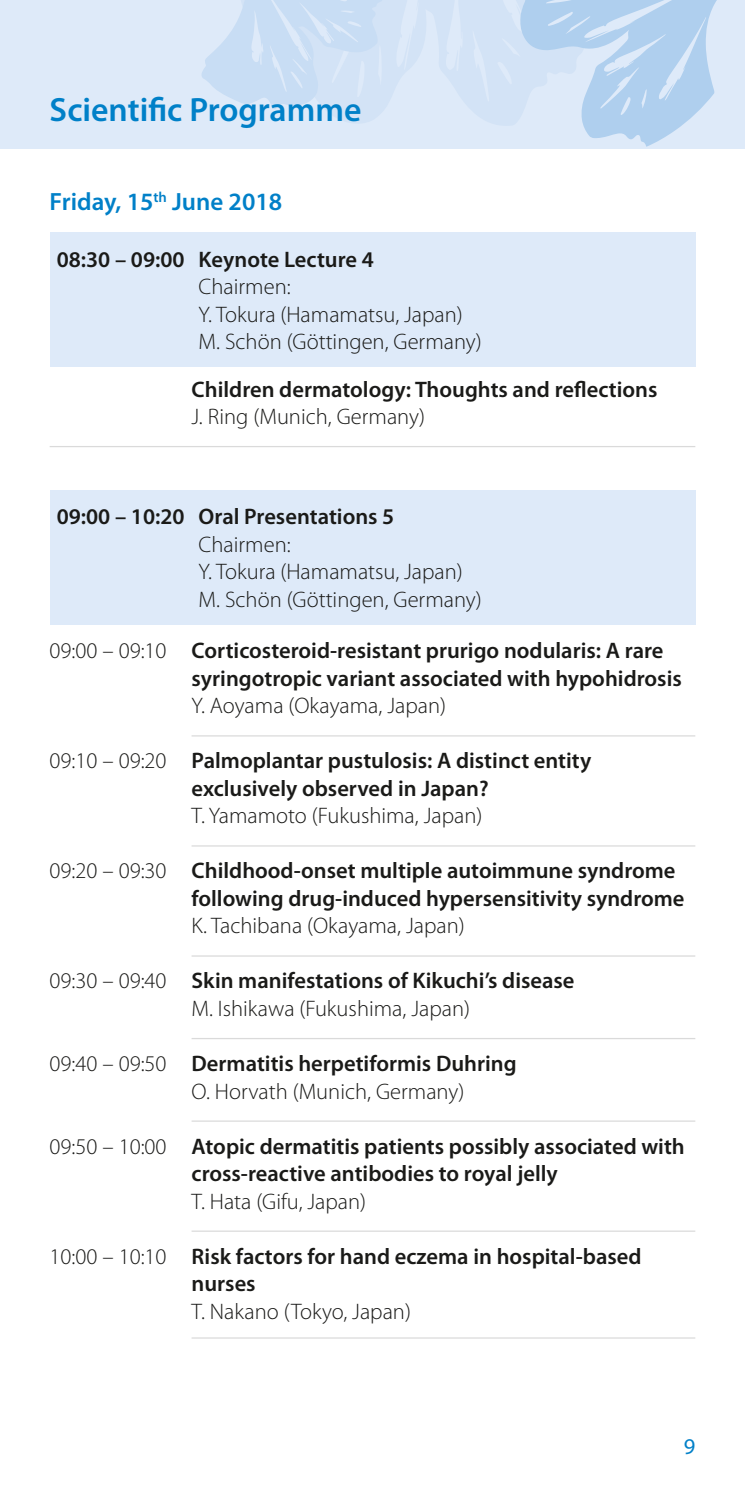
<style>
.page{position:relative;width:745px;height:1489px;background:#fff}
.page>*{position:absolute;margin:0;border:0;box-sizing:border-box;transform-origin:0 0}
.t1{font:600 33.75px "Myriad Pro";color:#0080c8}
.t2{font:600 25px "Myriad Pro";color:#0080c8}
.t3{font:600 22.5px/27.5px "Myriad Pro";color:#1a1a18}
.t4{font:300 22.5px/27.5px "Myriad Pro";color:#1a1a18}
.t5{font:22.5px "Myriad Pro";color:#0080c8}
.s1{font-weight:300}
.s2{font-weight:600}
</style>
<div class="page">
<div style="left:0;top:0;width:744px;height:149px;background:#deeaf9"></div>
<svg style="left:325px;top:0;width:120px;height:123px"></svg>
<svg style="left:395px;top:0;width:33px;height:70px"></svg>
<svg style="left:445px;top:0;width:272px;height:147px"></svg>
<svg style="left:202px;top:0;width:185px;height:109px"></svg>
<hr style="left:50px;top:446px;width:644px;height:1px;background:#dadada">
<hr style="left:191px;top:735px;width:503px;height:1px;background:#dadada">
<hr style="left:191px;top:845px;width:503px;height:1px;background:#dadada">
<hr style="left:191px;top:955px;width:503px;height:1px;background:#dadada">
<hr style="left:191px;top:1037px;width:503px;height:2px;background:#dadada">
<hr style="left:191px;top:1120px;width:503px;height:1px;background:#dadada">
<hr style="left:191px;top:1230px;width:503px;height:1px;background:#dadada">
<hr style="left:191px;top:1337px;width:503px;height:1px;background:#dadada">
<div style="left:50px;top:232px;width:644px;height:135px;background:#deeaf9"></div>
<div style="left:50px;top:489px;width:644px;height:135px;background:#deeaf9"></div>
<h1 class="t1" style="left:50px;top:90px;width:313px">Scientific Programme</h1>
<p class="t2" style="left:50px;top:188px;width:234px">Friday, 15<sup>th</sup> June 2018</p>
<p class="t3" style="left:57px;top:246px;width:318px">08:30 – 09:00 Keynote Lecture 4</p>
<p class="t4" style="left:198px;top:273px;width:284px">Chairmen:<br>Y. Tokura (Hamamatsu, Japan)<br>M. Schön (Göttingen, Germany)</p>
<p class="t3" style="left:191px;top:375px;width:467px">Children dermatology: Thoughts and reflections</p>
<p class="t4" style="left:191px;top:403px;width:235px">J. Ring (Munich, Germany)</p>
<p class="t3" style="left:57px;top:503px;width:339px">09:00 – 10:20 Oral Presentations 5</p>
<p class="t4" style="left:198px;top:531px;width:284px">Chairmen:<br>Y. Tokura (Hamamatsu, Japan)<br>M. Schön (Göttingen, Germany)</p>
<p class="t3" style="left:191px;top:637px;width:491px;text-indent:-142px"><span class="s1">09:00 – 09:10</span> Corticosteroid-resistant prurigo nodularis: A rare syringotropic variant associated with hypohidrosis</p>
<p class="t4" style="left:191px;top:692px;width:256px">Y. Aoyama (Okayama, Japan)</p>
<p class="t3" style="left:191px;top:747px;width:401px;text-indent:-142px"><span class="s1">09:10 – 09:20</span> Palmoplantar pustulosis: A distinct entity exclusively observed in Japan?</p>
<p class="t4" style="left:191px;top:802px;width:292px">T. Yamamoto (Fukushima, Japan)</p>
<p class="t3" style="left:191px;top:857px;width:494px;text-indent:-142px"><span class="s1">09:20 – 09:30</span> Childhood-onset multiple autoimmune syndrome following drug-induced hypersensitivity syndrome</p>
<p class="t4" style="left:191px;top:912px;width:274px">K. Tachibana (Okayama, Japan)</p>
<p class="t4" style="left:191px;top:967px;width:384px;text-indent:-142px">09:30 – 09:40 <span class="s2">Skin manifestations of Kikuchi’s disease<br></span>M. Ishikawa (Fukushima, Japan)</p>
<p class="t4" style="left:191px;top:1050px;width:326px;text-indent:-142px">09:40 – 09:50 <span class="s2">Dermatitis herpetiformis Duhring<br></span>O. Horvath (Munich, Germany)</p>
<p class="t3" style="left:191px;top:1132px;width:494px;text-indent:-142px"><span class="s1">09:50 – 10:00</span> Atopic dermatitis patients possibly associated with cross-reactive antibodies to royal jelly</p>
<p class="t4" style="left:191px;top:1187px;width:176px">T. Hata (Gifu, Japan)</p>
<p class="t3" style="left:191px;top:1242px;width:451px;text-indent:-142px"><span class="s1">10:00 – 10:10</span> Risk factors for hand eczema in hospital-based nurses</p>
<p class="t4" style="left:191px;top:1297px;width:221px">T. Nakano (Tokyo, Japan)</p>
<p class="t5" style="left:683px;top:1433px;width:13px">9</p>
</div>
